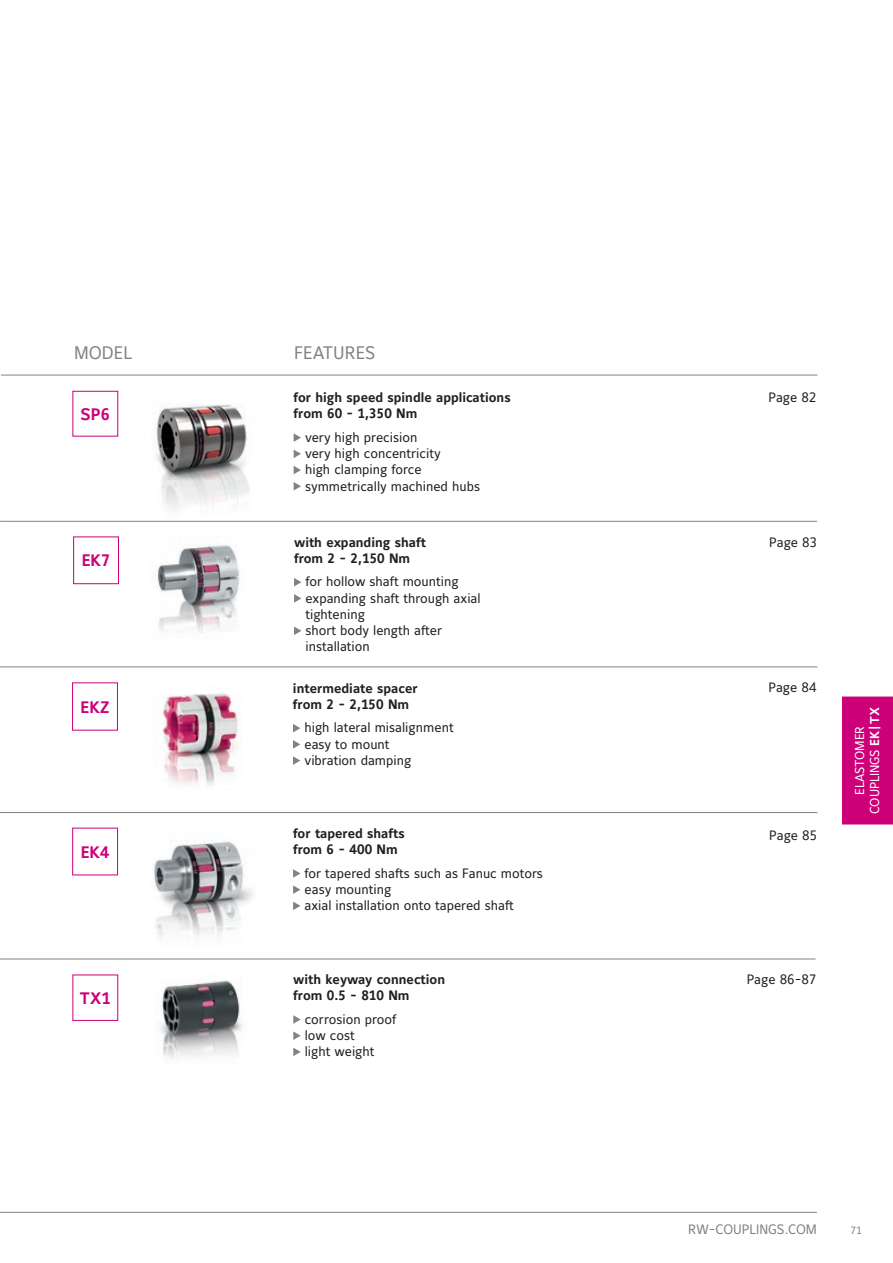
<style>
.page{position:relative;width:893px;height:1263px;background:#fff}
.page>*{position:absolute;margin:0;border:0;box-sizing:border-box;transform-origin:0 0}
.Maurea_12pt{font:18px "Maurea Regular Tf";color:#808285}
.t1{font:16.5px "Maurea Bold Tf";color:#cc017a}
.Maurea_9pt{font:13.5px/16.2px "Maurea Regular Tf";color:#231f20}
.Maurea_9pt-2{font:13.5px "Maurea Bold Tf";color:#231f20}
.t2{font:13.5px "Maurea Regular Tf";color:#808285}
.t3{font:12.75px/15px "Maurea Regular Tf";letter-spacing:-.01em;color:#fff;text-align:center}
.t4{font:10.5px "Maurea Regular Tf";color:#808285}
.s1{font-family:"Maurea Bold Tf"}
</style>
<div class="page">
<hr style="left:0;top:1212px;width:817px;height:1px;background:#808285">
<div style="left:842px;top:696px;width:51px;height:129px;background:#cc017a"></div>
<hr style="left:842px;top:696px;width:51px;height:1px;background:#fff">
<img style="left:157px;top:544px;width:83px;height:89px">
<img style="left:162px;top:693px;width:77px;height:93px">
<svg style="left:294px;top:578px;width:7px;height:8px"></svg>
<svg style="left:294px;top:594px;width:7px;height:9px"></svg>
<svg style="left:294px;top:626px;width:7px;height:9px"></svg>
<hr style="left:0;top:666px;width:817px;height:1px;background:#808285">
<svg style="left:293px;top:724px;width:7px;height:8px"></svg>
<svg style="left:293px;top:740px;width:7px;height:9px"></svg>
<svg style="left:293px;top:756px;width:7px;height:9px"></svg>
<hr style="left:0;top:812px;width:817px;height:1px;background:#808285">
<div style="left:72px;top:682px;width:46px;height:48px;border:1px solid #cc017a"></div>
<div style="left:73px;top:536px;width:46px;height:48px;border:1px solid #cc017a"></div>
<hr style="left:1px;top:375px;width:816px;height:1px;background:#808285">
<hr style="left:1px;top:521px;width:816px;height:1px;background:#808285">
<svg style="left:293px;top:1015px;width:8px;height:9px"></svg>
<svg style="left:293px;top:1031px;width:8px;height:9px"></svg>
<svg style="left:293px;top:1048px;width:8px;height:8px"></svg>
<img style="left:160px;top:980px;width:82px;height:79px">
<hr style="left:0;top:959px;width:815px;height:1px;background:#808285">
<svg style="left:294px;top:433px;width:7px;height:9px"></svg>
<svg style="left:294px;top:450px;width:7px;height:8px"></svg>
<svg style="left:294px;top:466px;width:7px;height:8px"></svg>
<svg style="left:294px;top:482px;width:7px;height:8px"></svg>
<svg style="left:293px;top:869px;width:7px;height:9px"></svg>
<svg style="left:293px;top:885px;width:7px;height:9px"></svg>
<svg style="left:293px;top:901px;width:7px;height:9px"></svg>
<div style="left:72px;top:828px;width:46px;height:47px;border:1px solid #cc017a"></div>
<img style="left:156px;top:403px;width:94px;height:107px">
<img style="left:152px;top:840px;width:101px;height:98px">
<p class="Maurea_12pt" style="left:74px;top:343px;width:59px">MODEL</p>
<p class="Maurea_12pt" style="left:294px;top:343px;width:83px">FEATURES</p>
<p class="t1" style="left:81px;top:405px;width:31px">SP6</p>
<p class="t1" style="left:82px;top:551px;width:30px">EK7</p>
<p class="t1" style="left:81px;top:698px;width:30px">EKZ</p>
<p class="t1" style="left:81px;top:843px;width:30px">EK4</p>
<p class="t1" style="left:80px;top:989px;width:32px">TX1</p>
<p class="Maurea_9pt-2" style="left:294px;top:390px;width:219px">for high speed spindle applications</p>
<p class="Maurea_9pt" style="left:769px;top:390px;width:50px">Page 82</p>
<p class="Maurea_9pt-2" style="left:294px;top:406px;width:125px">from 60 - 1,350 Nm</p>
<p class="Maurea_9pt" style="left:305px;top:430px;width:137px">very high precision very high concentricity</p>
<p class="Maurea_9pt" style="left:305px;top:462px;width:118px">high clamping force</p>
<p class="Maurea_9pt" style="left:305px;top:478px;width:176px">symmetrically machined hubs</p>
<p class="Maurea_9pt-2" style="left:294px;top:534px;width:133px">with expanding shaft</p>
<p class="Maurea_9pt-2" style="left:294px;top:550px;width:118px">from 2 - 2,150 Nm</p>
<p class="Maurea_9pt" style="left:305px;top:574px;width:155px">for hollow shaft mounting</p>
<p class="Maurea_9pt" style="left:305px;top:591px;width:177px">expanding shaft through axial tightening</p>
<p class="Maurea_9pt" style="left:305px;top:623px;width:138px">short body length after installation</p>
<p class="Maurea_9pt-2" style="left:293px;top:680px;width:126px">intermediate spacer</p>
<p class="Maurea_9pt-2" style="left:293px;top:696px;width:118px">from 2 - 2,150 Nm</p>
<p class="Maurea_9pt" style="left:304px;top:720px;width:151px">high lateral misalignment</p>
<p class="Maurea_9pt" style="left:304px;top:736px;width:87px">easy to mount</p>
<p class="Maurea_9pt" style="left:304px;top:753px;width:109px">vibration damping</p>
<p class="Maurea_9pt-2" style="left:293px;top:825px;width:113px">for tapered shafts</p>
<p class="Maurea_9pt-2" style="left:293px;top:842px;width:106px">from 6 - 400 Nm</p>
<p class="Maurea_9pt" style="left:305px;top:866px;width:240px">for tapered shafts such as Fanuc motors</p>
<p class="Maurea_9pt" style="left:305px;top:882px;width:88px">easy mounting</p>
<p class="Maurea_9pt" style="left:305px;top:898px;width:211px">axial installation onto tapered shaft</p>
<p class="Maurea_9pt-2" style="left:293px;top:972px;width:153px">with keyway connection</p>
<p class="Maurea_9pt-2" style="left:293px;top:988px;width:118px">from 0.5 - 810 Nm</p>
<p class="Maurea_9pt" style="left:305px;top:1012px;width:93px">corrosion proof</p>
<p class="Maurea_9pt" style="left:305px;top:1028px;width:52px">low cost</p>
<p class="Maurea_9pt" style="left:305px;top:1044px;width:71px">light weight</p>
<p class="Maurea_9pt" style="left:769px;top:534px;width:50px">Page 83</p>
<p class="Maurea_9pt" style="left:769px;top:680px;width:50px">Page 84</p>
<p class="Maurea_9pt" style="left:769px;top:828px;width:50px">Page 85</p>
<p class="Maurea_9pt" style="left:747px;top:972px;width:71px">Page 86-87</p>
<p class="t3" style="left:853px;top:814px;width:108px;rotate:-90deg">ELASTOMER<br>COUPLINGS <span class="s1">EK|TX</span></p>
<p class="t2" style="left:688px;top:1221px;width:130px">RW-COUPLINGS.COM</p>
<p class="t4" style="left:850px;top:1224px;width:13px">71</p>
</div>
